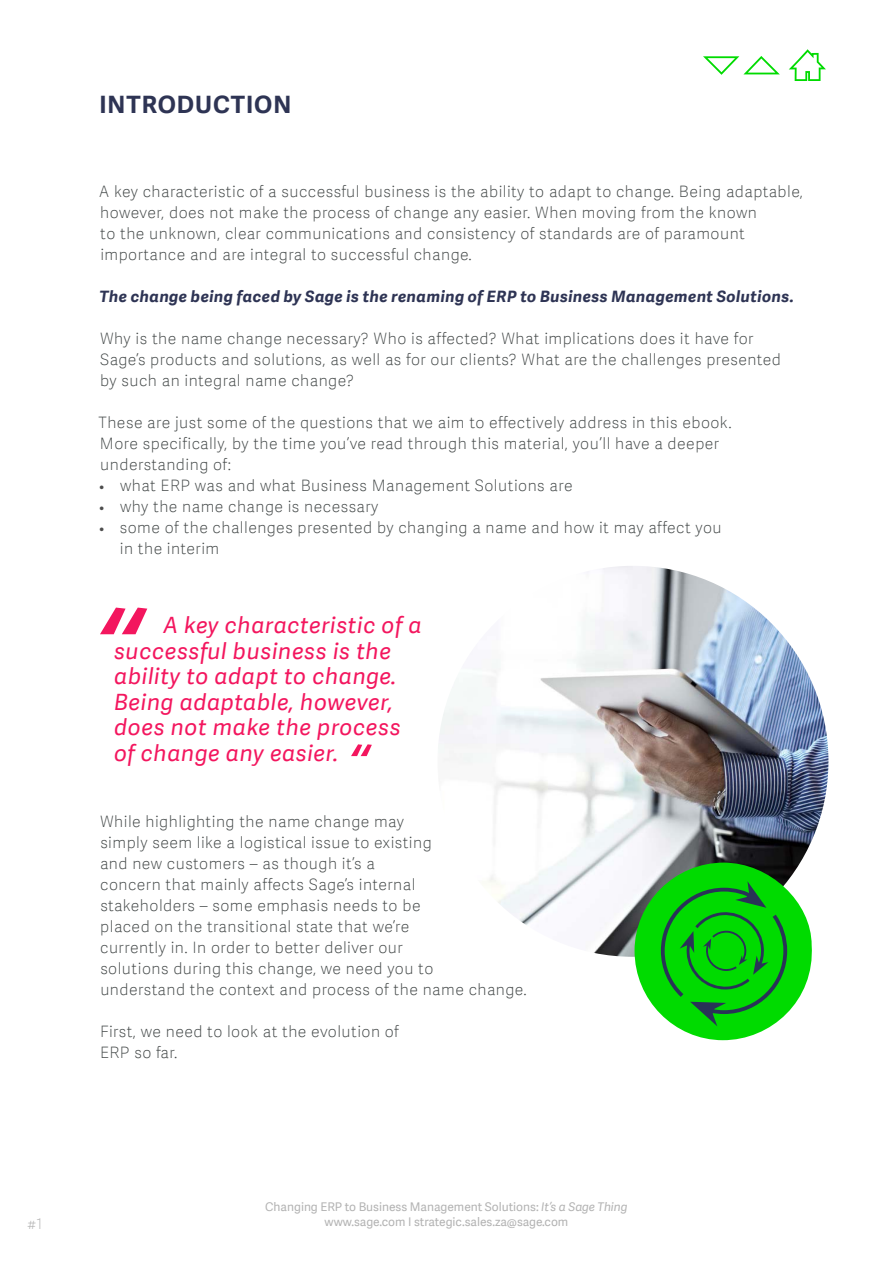
<style>
.page{position:relative;width:893px;height:1263px;background:#fff}
.page>*{position:absolute;margin:0;border:0;box-sizing:border-box;transform-origin:0 0}
.t1{font:700 24px "Adelle Sans SAGE";letter-spacing:.04em;color:#2e3454}
.t2{font:italic 22.5px/25.5px "Adelle Sans SAGE";letter-spacing:.03em;color:#f3165e}
.t3{font:15.75px/21px "Adelle Sans SAGE Th";letter-spacing:.03em;color:#404545}
.t4{font:italic 700 15.75px "Adelle Sans SAGE";letter-spacing:.03em;color:#2e3454}
.t5{font:15px "Adelle Sans SAGE Th";color:#b3b3b3}
.t6{font:12px "Adelle Sans SAGE";color:#b3b3b3}
.s1{font-family:"Frutiger";font-size:10.5px;color:#4d4d4d}
.s2{font-style:italic}
</style>
<div class="page">
<svg style="left:100px;top:608px;width:47px;height:26px"></svg>
<svg style="left:351px;top:744px;width:21px;height:12px"></svg>
<svg style="left:789px;top:49px;width:37px;height:32px"></svg>
<svg style="left:703px;top:56px;width:77px;height:19px"></svg>
<img style="left:437px;top:566px;width:391px;height:391px;border-radius:195px">
<svg style="left:634px;top:862px;width:178px;height:178px"></svg>
<h1 class="t1" style="left:99px;top:86px;width:193px">INTRODUCTION</h1>
<p class="t3" style="left:99px;top:180px;width:705px">A key characteristic of a successful business is the ability to adapt to change. Being adaptable, however, does not make the process of change any easier. When moving from the known<br>to the unknown, clear communications and consistency of standards are of paramount importance and are integral to successful change.</p>
<p class="t4" style="left:99px;top:285px;width:696px">The change being faced by Sage is the renaming of ERP to Business Management Solutions.</p>
<p class="t3" style="left:100px;top:327px;width:682px">Why is the name change necessary? Who is affected? What implications does it have for<br>Sage’s products and solutions, as well as for our clients? What are the challenges presented by such an integral name change?</p>
<p class="t3" style="left:99px;top:411px;width:635px">These are just some of the questions that we aim to effectively address in this ebook.<br>More specifically, by the time you’ve read through this material, you’ll have a deeper understanding of:</p>
<p class="t3" style="left:99px;top:474px;width:475px"><span class="s1">•</span> what ERP was and what Business Management Solutions are</p>
<p class="t3" style="left:99px;top:495px;width:281px"><span class="s1">•</span> why the name change is necessary</p>
<p class="t3" style="left:120px;top:516px;width:603px;text-indent:-21px"><span class="s1">•</span> some of the challenges presented by changing a name and how it may affect you in the interim</p>
<h2 class="t2" style="left:114px;top:612px;width:309px;text-indent:49px">A key characteristic of a successful business is the ability to adapt to change.<br>Being adaptable, however, does not make the process of change any easier.</h2>
<p class="t3" style="left:100px;top:810px;width:428px">While highlighting the name change may<br>simply seem like a logistical issue to existing<br>and new customers – as though it’s a<br>concern that mainly affects Sage’s internal<br>stakeholders – some emphasis needs to be<br>placed on the transitional state that we’re<br>currently in. In order to better deliver our<br>solutions during this change, we need you to<br>understand the context and process of the name change.</p>
<p class="t3" style="left:100px;top:1020px;width:300px">First, we need to look at the evolution of<br>ERP so far.</p>
<p class="t6" style="left:265px;top:1198px;width:364px">Changing ERP to Business M anagement Solutions: <span class="s2">It’s a Sage Thing</span></p>
<p class="t5" style="left:27px;top:1213px;width:17px">#1</p>
<p class="t6" style="left:325px;top:1213px;width:245px">www.sage.com I strategic.sales.za@sage.com</p>
</div>
